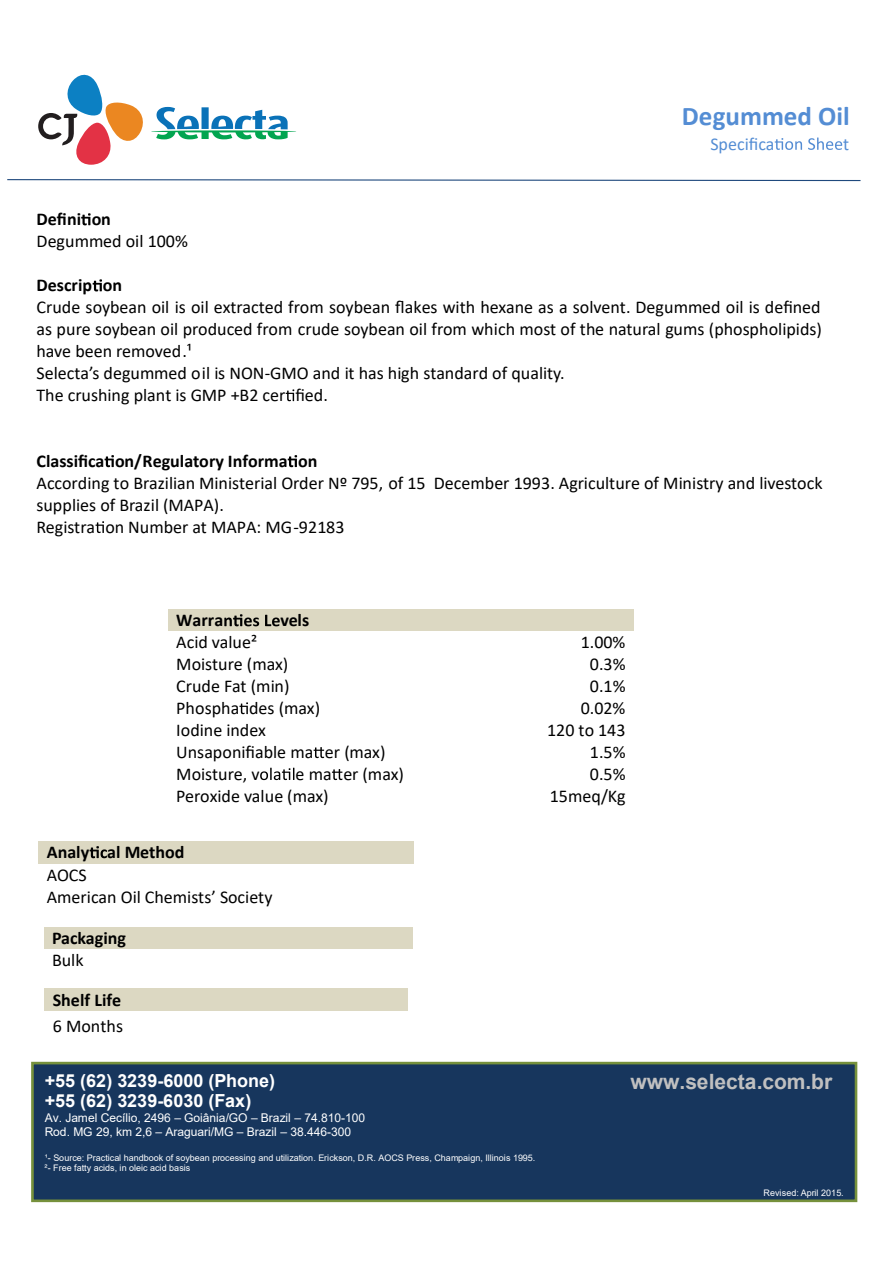
<style>
.page{position:relative;width:893px;height:1263px;background:#fff}
.page>*{position:absolute;margin:0;border:0;box-sizing:border-box;transform-origin:0 0}
.t1{font:700 27px "Calibri";color:#548dd4}
.t2{font:700 21px "Arial";color:#c0c0c0}
.t3{font:18px/21.9px "Calibri";color:#000}
.t4{font:700 18px "Calibri";color:#000}
.t5{font:700 18px/20.7px "Arial";color:#fff}
.t6{font:18px "Calibri";color:#548dd4}
.t7{font:12px/13.8px "Arial";color:#fff}
.t8{font:9px/10.2px "Arial";color:#fff}
</style>
<div class="page">
<div style="left:31px;top:1062px;width:826px;height:140px;background:#17365d;border:3px solid #76913c"></div>
<svg style="left:775px;top:138px;width:67px;height:12px"></svg>
<svg style="left:7px;top:179px;width:854px;height:3px"></svg>
<div style="left:168px;top:609px;width:8px;height:22px;background:#dcd8c2"></div>
<div style="left:625px;top:609px;width:9px;height:22px;background:#dcd8c2"></div>
<div style="left:176px;top:609px;width:449px;height:22px;background:#dcd8c2"></div>
<svg style="left:224px;top:614px;width:56px;height:12px"></svg>
<svg style="left:239px;top:702px;width:9px;height:12px"></svg>
<svg style="left:314px;top:747px;width:10px;height:11px"></svg>
<svg style="left:260px;top:768px;width:34px;height:12px"></svg>
<svg style="left:332px;top:769px;width:10px;height:11px"></svg>
<div style="left:39px;top:841px;width:8px;height:22px;background:#dcd8c2"></div>
<div style="left:406px;top:841px;width:8px;height:22px;background:#dcd8c2"></div>
<hr style="left:39px;top:863px;width:375px;height:1px;background:#dcd8c2">
<div style="left:47px;top:841px;width:359px;height:22px;background:#dcd8c2"></div>
<svg style="left:90px;top:846px;width:17px;height:12px"></svg>
<div style="left:44px;top:926px;width:8px;height:22px;background:#dcd8c2"></div>
<div style="left:404px;top:926px;width:8px;height:22px;background:#dcd8c2"></div>
<div style="left:52px;top:926px;width:352px;height:22px;background:#dcd8c2"></div>
<hr style="left:45px;top:988px;width:363px;height:1px;background:#dcd8c2">
<div style="left:45px;top:989px;width:8px;height:21px;background:#dcd8c2"></div>
<div style="left:400px;top:989px;width:8px;height:21px;background:#dcd8c2"></div>
<div style="left:53px;top:989px;width:347px;height:21px;background:#dcd8c2"></div>
<svg style="left:81px;top:213px;width:10px;height:12px"></svg>
<svg style="left:93px;top:279px;width:9px;height:12px"></svg>
<svg style="left:286px;top:389px;width:8px;height:12px"></svg>
<svg style="left:105px;top:455px;width:9px;height:12px"></svg>
<svg style="left:288px;top:455px;width:9px;height:12px"></svg>
<svg style="left:95px;top:521px;width:9px;height:12px"></svg>
<svg style="left:38px;top:74px;width:105px;height:91px"></svg>
<svg style="left:156px;top:107px;width:132px;height:32px"></svg>
<hr style="left:151px;top:130px;width:145px;height:2px;background:#02a550;border-radius:50%">
<h1 class="t1" style="left:682px;top:97px;width:169px">Degummed Oil</h1>
<p class="t6" style="left:710px;top:131px;width:66px">Specifica</p>
<p class="t6" style="left:843px;top:131px;width:8px">t</p>
<p class="t4" style="left:37px;top:206px;width:76px">Defini on</p>
<p class="t3" style="left:37px;top:230px;width:153px">Degummed oil 100%</p>
<p class="t4" style="left:37px;top:273px;width:87px">Descrip on</p>
<p class="t3" style="left:36px;top:296px;width:787px">Crude soybean oil is oil extracted from soybean flakes with hexane as a solvent. Degummed oil is defined as pure soybean oil produced from crude soybean oil from which most of the natural gums (phospholipids) have been removed.¹<br>Selecta’s degummed oil is NON-GMO and it has high standard of quality.<br>The crushing plant is GMP +B2 cer fied.</p>
<p class="t4" style="left:37px;top:448px;width:282px">Classifica on/Regulatory Informa on</p>
<p class="t3" style="left:36px;top:472px;width:788px">According to Brazilian Ministerial Order Nº 795, of 15 December 1993. Agriculture of Ministry and livestock supplies of Brazil (MAPA).<br>Registra on Number at MAPA: MG-92183</p>
<p class="t4" style="left:176px;top:607px;width:49px">Warra</p>
<p class="t4" style="left:280px;top:607px;width:31px">vels</p>
<p class="t3" style="left:176px;top:631px;width:82px">Acid value²</p>
<p class="t3" style="left:581px;top:631px;width:46px">1.00%</p>
<p class="t3" style="left:176px;top:653px;width:114px">Moisture (max)</p>
<p class="t3" style="left:590px;top:653px;width:37px">0.3%</p>
<p class="t3" style="left:176px;top:675px;width:115px">Crude Fat (min)</p>
<p class="t3" style="left:590px;top:675px;width:37px">0.1%</p>
<p class="t3" style="left:176px;top:697px;width:145px">Phospha des (max)</p>
<p class="t3" style="left:581px;top:697px;width:46px">0.02%</p>
<p class="t3" style="left:176px;top:719px;width:91px">Iodine index</p>
<p class="t3" style="left:547px;top:719px;width:80px">120 to 143</p>
<p class="t3" style="left:176px;top:741px;width:211px">Unsaponifiable ma er (max)</p>
<p class="t3" style="left:590px;top:741px;width:37px">1.5%</p>
<p class="t3" style="left:176px;top:762px;width:85px">Moisture, v</p>
<p class="t3" style="left:296px;top:762px;width:110px">e ma er (max)</p>
<p class="t3" style="left:590px;top:762px;width:37px">0.5%</p>
<p class="t3" style="left:176px;top:785px;width:154px">Peroxide value (max)</p>
<p class="t3" style="left:550px;top:785px;width:78px">15meq/Kg</p>
<p class="t4" style="left:47px;top:839px;width:139px">Analy al Method</p>
<p class="t3" style="left:47px;top:863px;width:227px">AOCS<br>American Oil Chemists’ Society</p>
<p class="t4" style="left:52px;top:925px;width:75px">Packaging</p>
<p class="t3" style="left:52px;top:948px;width:33px">Bulk</p>
<p class="t4" style="left:53px;top:987px;width:70px">Shelf Life</p>
<p class="t3" style="left:53px;top:1015px;width:72px">6 Months</p>
<p class="t5" style="left:45px;top:1070px;width:232px">+55 (62) 3239-6000 (Phone) +55 (62) 3239-6030 (Fax)</p>
<p class="t7" style="left:45px;top:1111px;width:322px">Av. Jamel Cecílio, 2496 – Goiânia/GO – Brazil – 74.810-100<br>Rod. MG 29, km 2,6 – Araguari/MG – Brazil – 38.446-300</p>
<p class="t8" style="left:45px;top:1153px;width:492px">¹- Source: Practical handbook of soybean processing and utilization. Erickson, D.R. AOCS Press, Champaign, Illinois 1995.<br>²- Free fatty acids, in oleic acid basis</p>
<p class="t2" style="left:630px;top:1067px;width:203px">www.selecta.com.br</p>
<p class="t8" style="left:764px;top:1187px;width:82px">Revised: April 2015.</p>
</div>
